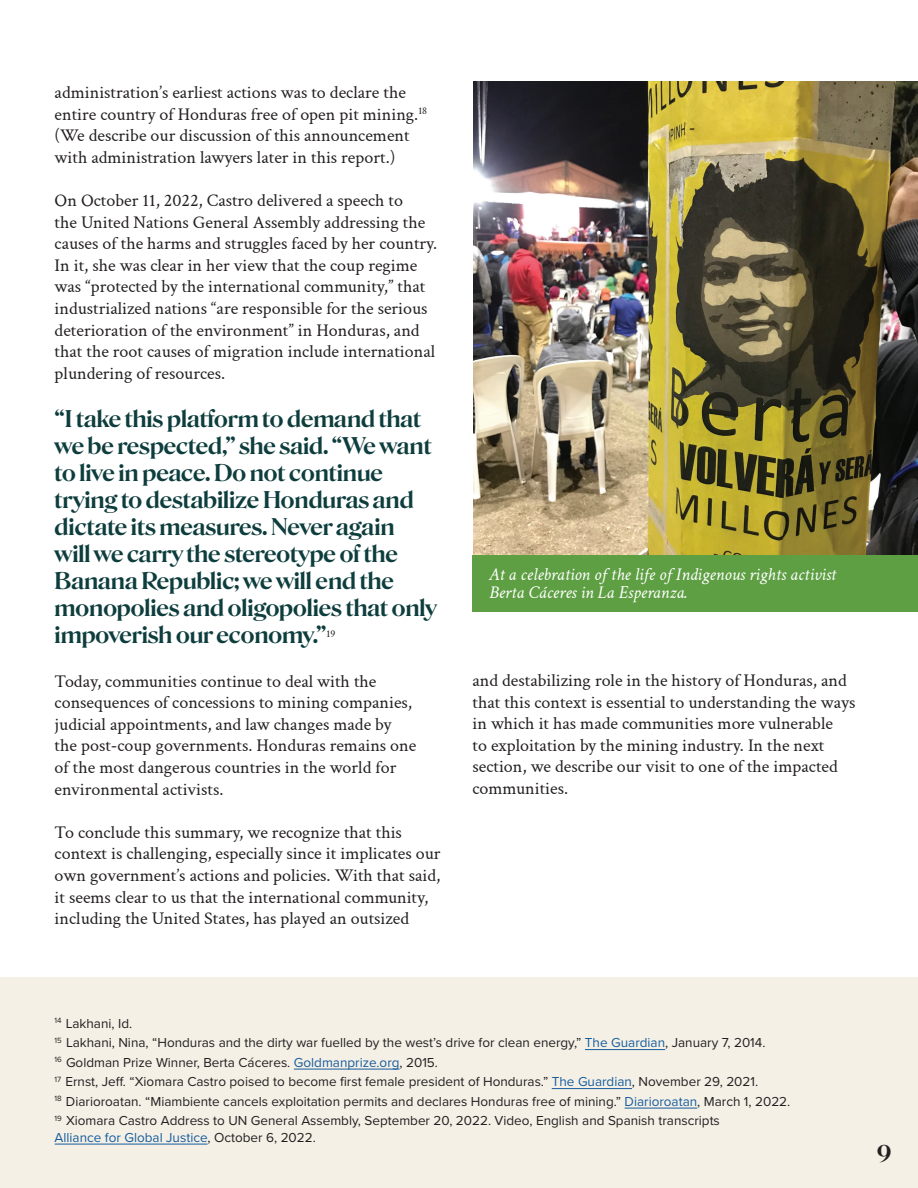
<style>
.page{position:relative;width:918px;height:1188px;background:#fff}
.page>*{position:absolute;margin:0;border:0;box-sizing:border-box;transform-origin:0 0}
.t1{font:600 22.5px/27px "Roslindale Display";color:#0e3d3d}
.t2{font:600 22.5px "Roslindale Display";color:#231f20}
.t3{font:18px/21.6px "Crimson Text";color:#231f20}
.t4{font:italic 18px/18px "Crimson Text";color:#fff}
.t5{font:13.5px/19.5px "Proxima Nova";color:#231f20}
.t6{font:13.5px "Proxima Nova";color:#175d9e}
.s1{color:#175d9e}
.s2{color:#231f20}
</style>
<div class="page">
<div style="left:0;top:977px;width:918px;height:211px;background:#f4f0e6"></div>
<hr style="left:585px;top:1049px;width:80px;height:1px;background:#175d9e">
<hr style="left:294px;top:1069px;width:106px;height:1px;background:#175d9e">
<hr style="left:552px;top:1088px;width:80px;height:1px;background:#175d9e">
<hr style="left:625px;top:1108px;width:72px;height:1px;background:#175d9e">
<hr style="left:55px;top:1144px;width:153px;height:1px;background:#175d9e">
<img style="left:473px;top:81px;width:445px;height:474px">
<div style="left:472px;top:555px;width:446px;height:57px;background:#5e9f43"></div>
<p class="t3" style="left:55px;top:81px;width:374px">administration’s earliest actions was to declare the entire country of Honduras free of open pit mining.<sup>18 </sup>(We describe our discussion of this announcement with administration lawyers later in this report.)</p>
<p class="t3" style="left:55px;top:189px;width:384px">On October 11, 2022, Castro delivered a speech to<br>the United Nations General Assembly addressing the causes of the harms and struggles faced by her country.<br>In it, she was clear in her view that the coup regime was “protected by the international community,” that industrialized nations “are responsible for the serious deterioration of the environment” in Honduras, and that the root causes of migration include international plundering of resources.</p>
<p class="t1" style="left:55px;top:405px;width:384px">“I take this platform to demand that we be respected,” she said. “We want to live in peace. Do not continue trying to destabilize Honduras and dictate its measures. Never again<br>will we carry the stereotype of the Banana Republic; we will end the monopolies and oligopolies that only impoverish our economy.”<sup>19</sup></p>
<p class="t3" style="left:55px;top:669px;width:363px">Today, communities continue to deal with the consequences of concessions to mining companies, judicial appointments, and law changes made by the post-coup governments. Honduras remains one of the most dangerous countries in the world for environmental activists.</p>
<p class="t3" style="left:55px;top:821px;width:387px">To conclude this summary, we recognize that this context is challenging, especially since it implicates our own government’s actions and policies. With that said, it seems clear to us that the international community, including the United States, has played an outsized</p>
<p class="t4" style="left:489px;top:564px;width:349px">At a celebration of the life of Indigenous rights activist<br>Berta Cáceres in La Esperanza.</p>
<p class="t3" style="left:472px;top:669px;width:385px">and destabilizing role in the history of Honduras, and that this context is essential to understanding the ways in which it has made communities more vulnerable<br>to exploitation by the mining industry. In the next section, we describe our visit to one of the impacted communities.</p>
<p class="t5" style="left:55px;top:1013px;width:737px"><sup>14</sup> Lakhani, Id.<br><sup>15</sup> Lakhani, Nina, “Honduras and the dirty war fuelled by the west’s drive for clean energy,” <span class="s1">The Guardian</span>, January 7, 2014.<br><sup>16</sup> Goldman Prize Winner, Berta Cáceres. <span class="s1">Goldmanprize.org</span>, 2015.<br><sup>17</sup> Ernst, Jeff. “Xiomara Castro poised to become first female president of Honduras.” <span class="s1">The Guardian</span>, November 29, 2021.<br><sup>18</sup> Diarioroatan. “Miambiente cancels exploitation permits and declares Honduras free of mining.” <span class="s1">Diarioroatan</span>, March 1, 2022.<br><sup>19</sup> Xiomara Castro Address to UN General Assembly, September 20, 2022. Video, English and Spanish transcripts</p>
<p class="t6" style="left:55px;top:1127px;width:263px">Alliance for Global Justice<span class="s2">, October 6, 2022.</span></p>
<p class="t2" style="left:877px;top:1134px;width:16px">9</p>
</div>
